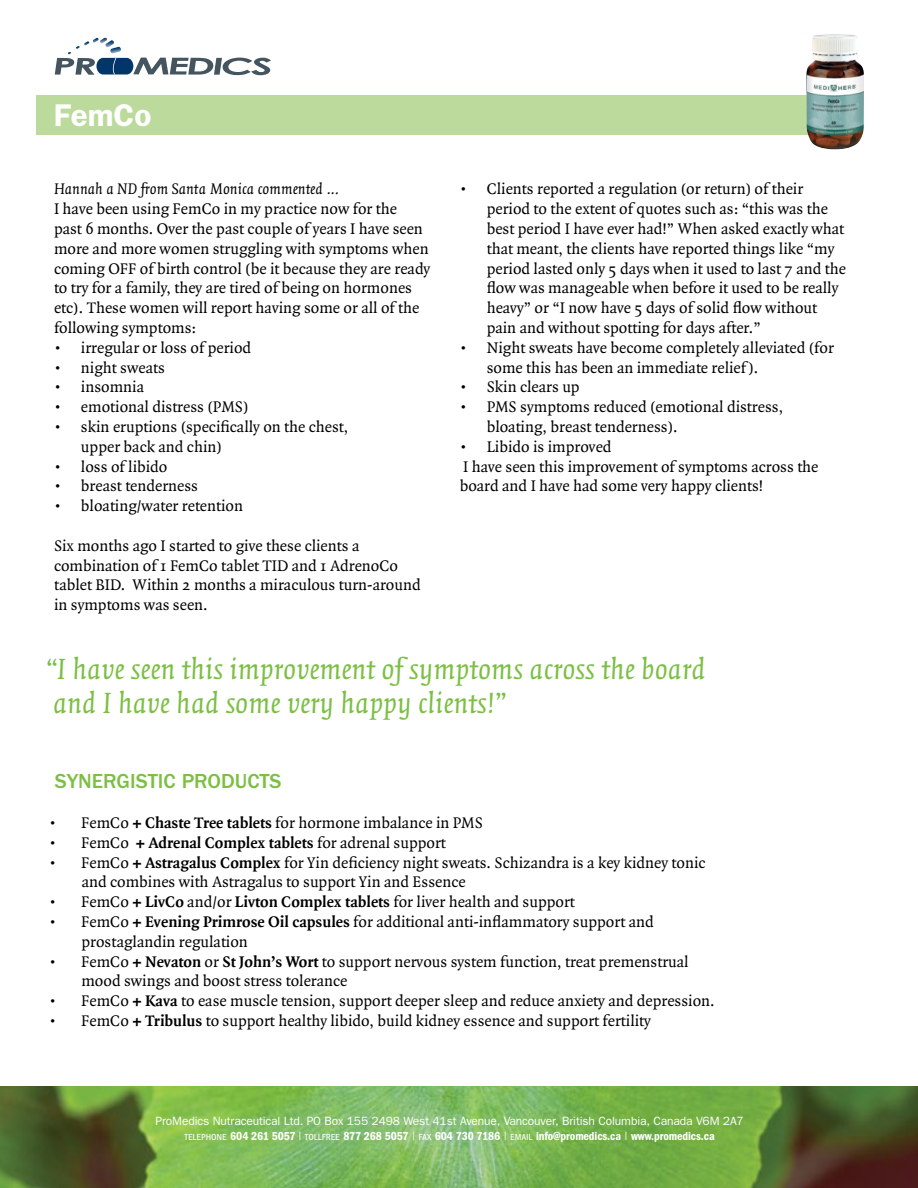
<style>
.page{position:relative;width:918px;height:1188px;background:#fff}
.page>*{position:absolute;margin:0;border:0;box-sizing:border-box;transform-origin:0 0}
.t1{font:italic 31.5px/34.5px "Quadraat";color:#7bbf43}
.t2{font:600 31.5px "Franklin Gothic";color:#fff}
.t3{font:500 21px "Franklin Gothic";color:#7bbf43}
.t4{font:16.5px/19.8px "Quadraat";color:#000}
.t5{font:italic 16.5px "Quadraat";color:#000}
.t6{font:12px/15px "Franklin Gothic";letter-spacing:-.01em;color:#fff;text-align:center}
.s1{font-weight:700}
.s2{font-family:"Franklin Gothic SC";font-stretch:condensed}
.s3{font-weight:600;font-stretch:condensed}
</style>
<div class="page">
<img style="left:0;top:1086px;width:918px;height:102px">
<svg style="left:55px;top:38px;width:216px;height:37px"></svg>
<div style="left:36px;top:95px;width:810px;height:40px;background:#bbda9b"></div>
<img style="left:806px;top:34px;width:58px;height:115px">
<h1 class="t2" style="left:54px;top:96px;width:99px">FemCo</h1>
<p class="t5" style="left:54px;top:180px;width:287px">Hannah a ND from Santa Monica commented …</p>
<p class="t4" style="left:54px;top:200px;width:378px">I have been using FemCo in my practice now for the<br>past 6 months. Over the past couple of years I have seen more and more women struggling with symptoms when coming OFF of birth control (be it because they are ready to try for a family, they are tired of being on hormones etc). These women will report having some or all of the following symptoms:</p>
<p class="t4" style="left:54px;top:338px;width:199px">• irregular or loss of period</p>
<p class="t4" style="left:54px;top:358px;width:112px">• night sweats</p>
<p class="t4" style="left:54px;top:378px;width:92px">• insomnia</p>
<p class="t4" style="left:54px;top:398px;width:196px">• emotional distress (PMS)</p>
<p class="t4" style="left:81px;top:417px;width:269px;text-indent:-27px">• skin eruptions (specifically on the chest, upper back and chin)</p>
<p class="t4" style="left:54px;top:457px;width:115px">• loss of libido</p>
<p class="t4" style="left:54px;top:477px;width:146px">• breast tenderness</p>
<p class="t4" style="left:54px;top:497px;width:191px">• bloating/water retention</p>
<p class="t4" style="left:54px;top:536px;width:368px">Six months ago I started to give these clients a combination of 1 FemCo tablet TID and 1 AdrenoCo tablet BID. Within 2 months a miraculous turn-around in symptoms was seen.</p>
<p class="t4" style="left:487px;top:180px;width:361px;text-indent:-27px">• Clients reported a regulation (or return) of their period to the extent of quotes such as: “this was the best period I have ever had!” When asked exactly what that meant, the clients have reported things like “my period lasted only 5 days when it used to last 7 and the flow was manageable when before it used to be really heavy” or “I now have 5 days of solid flow without pain and without spotting for days after.”</p>
<p class="t4" style="left:487px;top:338px;width:349px;text-indent:-27px">• Night sweats have become completely alleviated (for some this has been an immediate relief ).</p>
<p class="t4" style="left:460px;top:378px;width:122px">• Skin clears up</p>
<p class="t4" style="left:487px;top:398px;width:298px;text-indent:-27px">• PMS symptoms reduced (emotional distress, bloating, breast tenderness).</p>
<p class="t4" style="left:460px;top:437px;width:360px">• Libido is improved<br>I have seen this improvement of symptoms across the board and I have had some very happy clients!</p>
<h1 class="t1" style="left:46px;top:652px;width:661px">“I have seen this improvement of symptoms across the board and I have had some very happy clients!”</h1>
<p class="t3" style="left:55px;top:770px;width:228px">SYNERGISTIC PRODUCTS</p>
<p class="t4" style="left:49px;top:813px;width:436px">• FemCo <span class="s1">+ Chaste Tree tablets</span> for hormone imbalance in PMS</p>
<p class="t4" style="left:49px;top:833px;width:398px">• FemCo <span class="s1">+ Adrenal Complex tablets</span> for adrenal support</p>
<p class="t4" style="left:82px;top:853px;width:625px;text-indent:-33px">• FemCo <span class="s1">+ Astragalus Complex</span> for Yin deficiency night sweats. Schizandra is a key kidney tonic and combines with Astragalus to support Yin and Essence</p>
<p class="t4" style="left:49px;top:893px;width:527px">• FemCo <span class="s1">+ LivCo</span> and/or <span class="s1">Livton Complex tablets</span> for liver health and support</p>
<p class="t4" style="left:81px;top:912px;width:574px;text-indent:-32px">• FemCo <span class="s1">+ Evening Primrose Oil capsules</span> for additional anti-inflammatory support and prostaglandin regulation</p>
<p class="t4" style="left:81px;top:952px;width:609px;text-indent:-32px">• FemCo <span class="s1">+ Nevaton</span> or <span class="s1">St John’s Wort</span> to support nervous system function, treat premenstrual mood swings and boost stress tolerance</p>
<p class="t4" style="left:49px;top:992px;width:667px">• FemCo <span class="s1">+ Kava</span> to ease muscle tension, support deeper sleep and reduce anxiety and depression.</p>
<p class="t4" style="left:49px;top:1011px;width:603px">• FemCo <span class="s1">+ Tribulus</span> to support healthy libido, build kidney essence and support fertility</p>
<p class="t6" style="left:155px;top:1113px;width:590px">ProMedics Nutraceutical Ltd. PO Box 155 2498 West 41st Avenue, Vancouver, British Columbia, Canada V6M 2A7 <span class="s2">telephone</span> <span class="s3">604 261 5057</span> | <span class="s2">tollfree</span> <span class="s3">877 268 5057</span> | <span class="s2">fax</span> <span class="s3">604 730 7186</span> | <span class="s2">email</span> <span class="s3">info@promedics.ca</span> | <span class="s3">www.promedics.ca</span></p>
</div>
